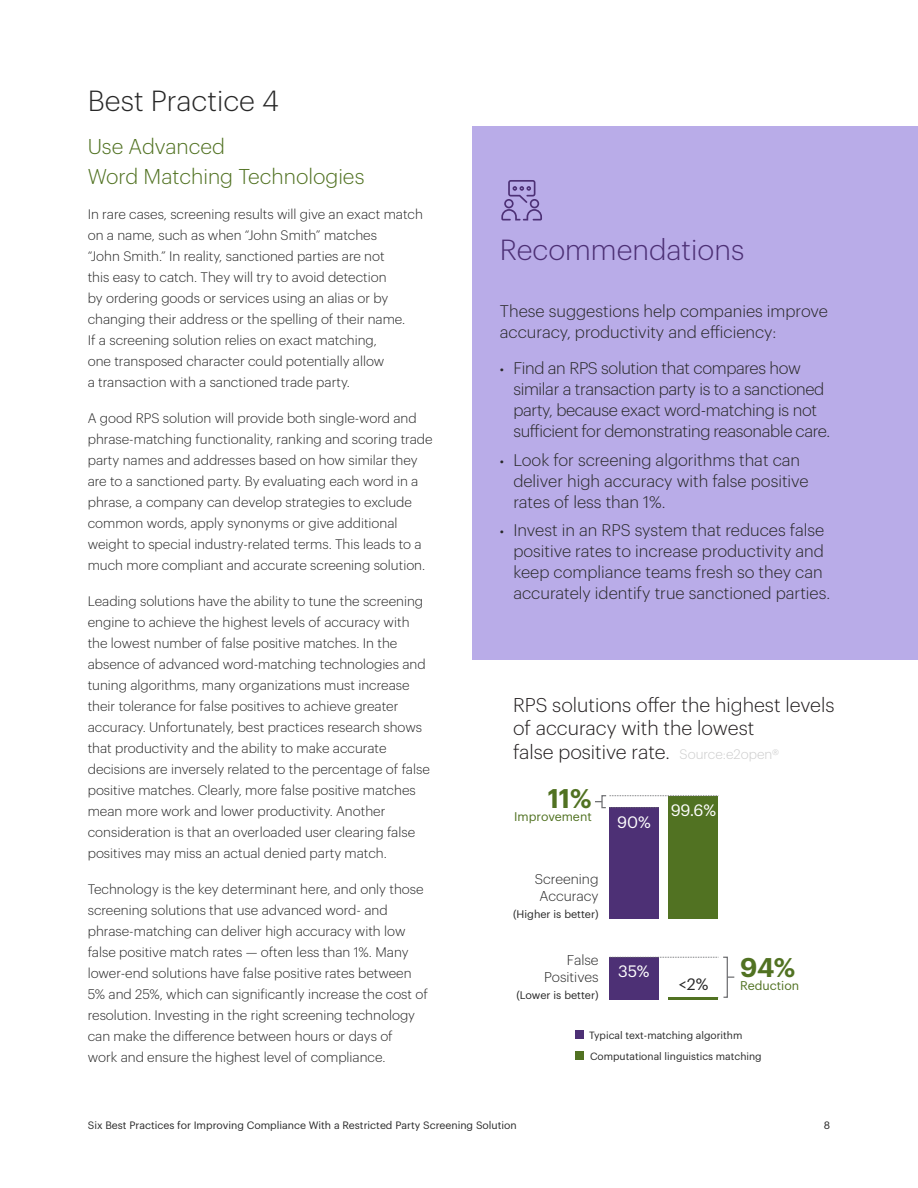
<style>
.page{position:relative;width:918px;height:1188px;background:#fff}
.page>*{position:absolute;margin:0;border:0;box-sizing:border-box;transform-origin:0 0}
.Cover_-_Subtitle{font:300 28.5px "Graphik";color:#4d3075}
.t1{font:300 28.5px "Graphik";color:#282828}
.t2{font:600 26.4px "Graphik";color:#517222}
.t3{font:300 21px/30px "Graphik";color:#517222}
.t4{font:300 19.5px/23.4px "Graphik";color:#231f20}
.t5{font:300 16.5px/21px "Graphik";color:#282828}
.t6{font:300 16.5px/21px "Graphik";letter-spacing:-.02em;color:#282828}
.t7{font:16.2px "Graphik";color:#fff}
.t8{font:16.2px "Graphik";color:#282828}
.t9{font:300 13.95px/16.6px "Graphik";color:#282828;text-align:center}
.t10{font:300 13.5px/21px "Graphik";color:#282828}
.t11{font:12.3px "Graphik";color:#517222}
.t12{font:10.8px "Graphik";color:#282828}
.t13{font:10.5px "Graphik";color:#282828}
.t14{font:10.35px/20.9px "Graphik";color:#282828}
.s1{font-size:13.5px}
.s2{font-size:13.5px;color:#ccc}
</style>
<div class="page">
<div style="left:472px;top:126px;width:446px;height:534px;background:#b9ace8"></div>
<div style="left:609px;top:808px;width:50px;height:111px;background:#4d3075"></div>
<div style="left:609px;top:957px;width:50px;height:43px;background:#4d3075"></div>
<hr style="left:669px;top:997px;width:49px;height:3px;background:#517222">
<div style="left:669px;top:796px;width:49px;height:123px;background:#517222"></div>
<svg style="left:609px;top:795px;width:110px;height:1px"></svg>
<svg style="left:609px;top:807px;width:50px;height:1px"></svg>
<div style="left:601px;top:795px;width:6px;height:13px;border:1px solid #6d6e71"></div>
<svg style="left:609px;top:957px;width:110px;height:1px"></svg>
<div style="left:723px;top:957px;width:5px;height:41px;border:1px solid #6d6e71"></div>
<div style="left:575px;top:1031px;width:8px;height:8px;background:#4d3075"></div>
<div style="left:575px;top:1052px;width:8px;height:8px;background:#517222"></div>
<svg style="left:501px;top:180px;width:41px;height:41px"></svg>
<p class="t1" style="left:88px;top:80px;width:193px">Best Practice 4</p>
<h2 class="t3" style="left:88px;top:130px;width:278px">Use Advanced<br>Word Matching Technologies</h2>
<p class="t10" style="left:88px;top:202px;width:337px">In rare cases, screening results will give an exact match on a name, such as when “John Smith” matches<br>“John Smith.” In reality, sanctioned parties are not<br>this easy to catch. They will try to avoid detection<br>by ordering goods or services using an alias or by changing their address or the spelling of their name.<br>If a screening solution relies on exact matching,<br>one transposed character could potentially allow<br>a transaction with a sanctioned trade party.</p>
<p class="t10" style="left:88px;top:406px;width:346px">A good RPS solution will provide both single-word and phrase-matching functionality, ranking and scoring trade party names and addresses based on how similar they are to a sanctioned party. By evaluating each word in a phrase, a company can develop strategies to exclude common words, apply synonyms or give additional weight to special industry-related terms. This leads to a much more compliant and accurate screening solution.</p>
<p class="t10" style="left:88px;top:589px;width:344px">Leading solutions have the ability to tune the screening engine to achieve the highest levels of accuracy with the lowest number of false positive matches. In the absence of advanced word-matching technologies and tuning algorithms, many organizations must increase their tolerance for false positives to achieve greater accuracy. Unfortunately, best practices research shows that productivity and the ability to make accurate decisions are inversely related to the percentage of false positive matches. Clearly, more false positive matches mean more work and lower productivity. Another consideration is that an overloaded user clearing false positives may miss an actual denied party match.</p>
<p class="t10" style="left:88px;top:877px;width:342px">Technology is the key determinant here, and only those screening solutions that use advanced word- and phrase-matching can deliver high accuracy with low false positive match rates — often less than 1%. Many lower-end solutions have false positive rates between 5% and 25%, which can significantly increase the cost of resolution. Investing in the right screening technology can make the difference between hours or days of<br>work and ensure the highest level of compliance.</p>
<p class="Cover_-_Subtitle" style="left:500px;top:229px;width:246px">Recommendations</p>
<p class="t5" style="left:500px;top:299px;width:330px">These suggestions help companies improve accuracy, productivity and efficiency:</p>
<p class="t6" style="left:513px;top:356px;width:318px;text-indent:-14px"><span class="s1">•</span> Find an RPS solution that compares how similar a transaction party is to a sanctioned party, because exact word-matching is not sufficient for demonstrating reasonable care.</p>
<p class="t5" style="left:513px;top:448px;width:297px;text-indent:-14px"><span class="s1">•</span> Look for screening algorithms that can deliver high accuracy with false positive rates of less than 1%.</p>
<p class="t5" style="left:513px;top:518px;width:318px;text-indent:-14px"><span class="s1">•</span> Invest in an RPS system that reduces false positive rates to increase productivity and keep compliance teams fresh so they can accurately identify true sanctioned parties.</p>
<p class="t4" style="left:513px;top:692px;width:323px">RPS solutions offer the highest levels of accuracy with the lowest<br>false positive rate. <span class="s2">Source:e2open®</span></p>
<p class="t2" style="left:548px;top:778px;width:46px">11%</p>
<p class="t11" style="left:514px;top:807px;width:79px">Improvement</p>
<p class="t9" style="left:535px;top:869px;width:65px">Screening<br>Accuracy</p>
<p class="t12" style="left:513px;top:906px;width:87px">(Higher is better)</p>
<p class="t9" style="left:544px;top:951px;width:56px;text-align:right">False<br>Positives</p>
<p class="t12" style="left:516px;top:987px;width:84px">(Lower is better)</p>
<p class="t7" style="left:617px;top:810px;width:35px">90%</p>
<p class="t7" style="left:618px;top:959px;width:33px">35%</p>
<p class="t7" style="left:671px;top:798px;width:47px">99.6%</p>
<p class="t2" style="left:740px;top:947px;width:57px">94%</p>
<p class="t8" style="left:679px;top:972px;width:31px">&lt;2%</p>
<p class="t11" style="left:740px;top:977px;width:61px">Reduction</p>
<p class="t14" style="left:589px;top:1024px;width:174px">Typical text-matching algorithm<br>Computational linguistics matching</p>
<p class="t13" style="left:88px;top:1118px;width:431px">Six Best Practices for Improving Compliance With a Restricted Party Screening Solution</p>
<p class="t13" style="left:824px;top:1118px;width:8px">8</p>
</div>
